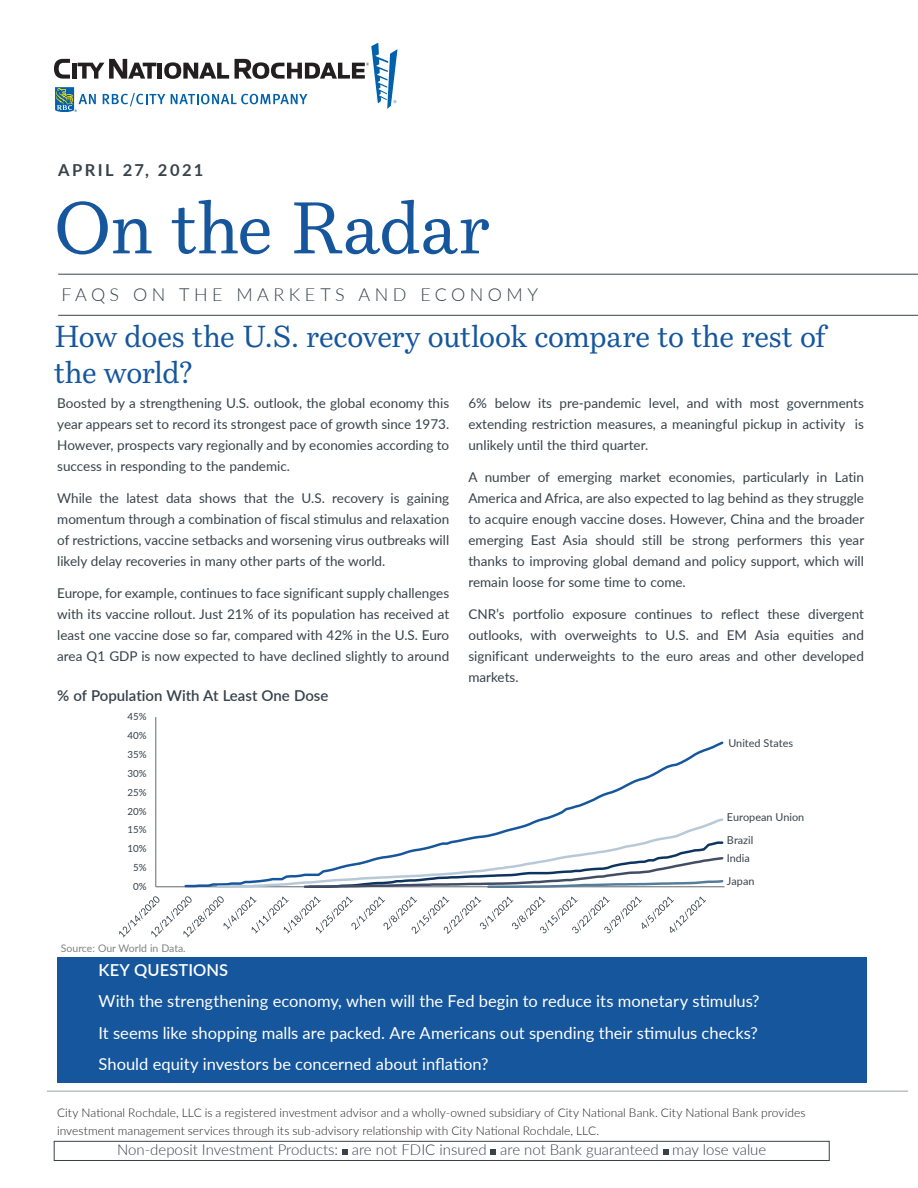
<style>
.page{position:relative;width:918px;height:1188px;background:#fff}
.page>*{position:absolute;margin:0;border:0;box-sizing:border-box;transform-origin:0 0}
.Intro_Paragraph{font:72px "Bressay";letter-spacing:-.01em;color:#15569d}
.Intro_Paragraph-2{font:30px/36px "Bressay";letter-spacing:-.015em;color:#15569d}
.Intro_Paragraph-3{font:300 18px "Lato";letter-spacing:.245em;color:#37424b}
.t1{font:16.5px "Lato";color:#fff}
.t2{font:600 16.5px "Lato";letter-spacing:.005em;color:#fff}
.t3{font:700 16.5px "Lato";letter-spacing:.15em;color:#37424b}
.t4{font:300 15px "Lato";color:#37424b}
.Letter_Body{font:600 15px "Lato";color:#37424b}
.t5{font:13.5px/21px "Lato";color:#37424b;text-align:justify}
.Body{font:300 12px/18px "Lato";letter-spacing:.005em;color:#231f20}
.t6{font:10.8px/22.6px "Lato";color:#37424b}
.Letter_Body-2{font:10.5px "Lato";color:#808285}
.t7{font:9.75px "Lato";letter-spacing:.005em;color:#37424b}
</style>
<div class="page">
<div style="left:57px;top:957px;width:810px;height:126px;background:#15569d"></div>
<svg style="left:342px;top:1150px;width:6px;height:5px"></svg>
<svg style="left:491px;top:1149px;width:5px;height:6px"></svg>
<svg style="left:663px;top:1149px;width:5px;height:6px"></svg>
<div style="left:54px;top:1141px;width:775px;height:20px;border:1px solid #37424b"></div>
<hr style="left:155px;top:717px;width:1px;height:170px;background:#5e6874">
<hr style="left:156px;top:886px;width:569px;height:1px;background:#5e6874">
<svg style="left:183px;top:741px;width:541px;height:146px"></svg>
<svg style="left:215px;top:817px;width:510px;height:70px"></svg>
<svg style="left:119px;top:896px;width:587px;height:42px"></svg>
<hr style="left:58px;top:315px;width:860px;height:1px;background:#37424b">
<hr style="left:58px;top:274px;width:860px;height:1px;background:#37424b">
<hr style="left:47px;top:1091px;width:861px;height:1px;background:#37424b">
<svg style="left:54px;top:43px;width:343px;height:68px"></svg>
<p class="t3" style="left:58px;top:158px;width:147px">APRIL 27, 2021</p>
<p class="Intro_Paragraph" style="left:54px;top:184px;width:438px">On the Radar</p>
<p class="Intro_Paragraph-3" style="left:62px;top:282px;width:478px">FAQS ON THE MARKETS AND ECONOMY</p>
<p class="Intro_Paragraph-2" style="left:54px;top:318px;width:773px">How does the U.S. recovery outlook compare to the rest of the world?</p>
<p class="t5" style="left:57px;top:392px;width:394px">Boosted by a strengthening U.S. outlook, the global economy this year appears set to record its strongest pace of growth since 1973.<br>However, prospects vary regionally and by economies according to success in responding to the pandemic.</p>
<p class="t5" style="left:57px;top:487px;width:394px">While the latest data shows that the U.S. recovery is gaining momentum through a combination of fiscal stimulus and relaxation of restrictions, vaccine setbacks and worsening virus outbreaks will likely delay recoveries in many other parts of the world.</p>
<p class="t5" style="left:57px;top:582px;width:394px">Europe, for example, continues to face significant supply challenges with its vaccine rollout. Just 21% of its population has received at least one vaccine dose so far, compared with 42% in the U.S. Euro area Q1 GDP is now expected to have declined slightly to around</p>
<p class="Letter_Body" style="left:57px;top:684px;width:273px">% of Population With At Least One Dose</p>
<p class="t5" style="left:468px;top:392px;width:397px">6% below its pre-pandemic level, and with most governments extending restriction measures, a meaningful pickup in activity is unlikely until the third quarter.</p>
<p class="t5" style="left:468px;top:466px;width:397px">A number of emerging market economies, particularly in Latin America and Africa, are also expected to lag behind as they struggle to acquire enough vaccine doses. However, China and the broader emerging East Asia should still be strong performers this year thanks to improving global demand and policy support, which will remain loose for some time to come.</p>
<p class="t5" style="left:468px;top:603px;width:397px">CNR’s portfolio exposure continues to reflect these divergent outlooks, with overweights to U.S. and EM Asia equities and significant underweights to the euro areas and other developed markets.</p>
<p class="t7" style="left:127px;top:710px;width:21px">45%</p>
<p class="t7" style="left:127px;top:729px;width:21px">40%</p>
<p class="t7" style="left:127px;top:748px;width:21px">35%</p>
<p class="t7" style="left:127px;top:766px;width:21px">30%</p>
<p class="t7" style="left:127px;top:785px;width:21px">25%</p>
<p class="t7" style="left:127px;top:804px;width:21px">20%</p>
<p class="t7" style="left:127px;top:823px;width:21px">15%</p>
<p class="t7" style="left:127px;top:842px;width:21px">10%</p>
<p class="t7" style="left:133px;top:861px;width:15px">5%</p>
<p class="t7" style="left:133px;top:880px;width:15px">0%</p>
<p class="Letter_Body-2" style="left:61px;top:941px;width:126px">Source: Our World in Data.</p>
<p class="t6" style="left:728px;top:732px;width:66px">United States</p>
<p class="t6" style="left:727px;top:806px;width:79px">European Union<br>Brazil</p>
<p class="t6" style="left:727px;top:846px;width:25px">India</p>
<p class="t6" style="left:727px;top:869px;width:29px">Japan</p>
<p class="t2" style="left:98px;top:958px;width:131px">KEY QUESTIONS</p>
<p class="t1" style="left:98px;top:989px;width:663px">With the strengthening economy, when will the Fed begin to reduce its monetary stimulus?</p>
<p class="t1" style="left:98px;top:1021px;width:661px">It seems like shopping malls are packed. Are Americans out spending their stimulus checks?</p>
<p class="t1" style="left:98px;top:1052px;width:391px">Should equity investors be concerned about inflation?</p>
<p class="Body" style="left:57px;top:1103px;width:750px">City National Rochdale, LLC is a registered investment advisor and a wholly-owned subsidiary of City National Bank. City National Bank provides investment management services through its sub-advisory relationship with City National Rochdale, LLC.</p>
<p class="t4" style="left:117px;top:1140px;width:651px">Non-deposit Investment Products: are not FDIC insured are not Bank guaranteed may lose value</p>
</div>
